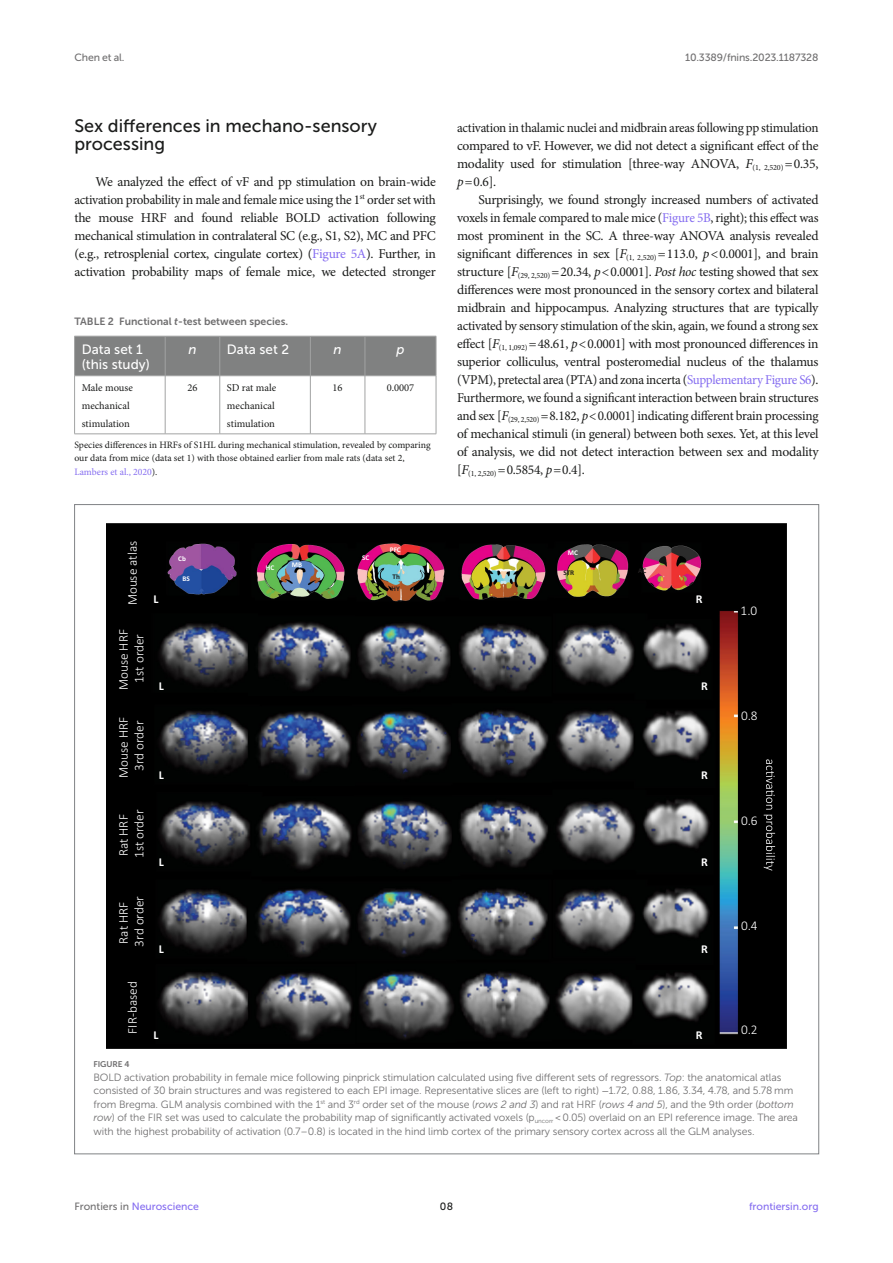
<style>
.page{position:relative;width:893px;height:1263px;background:#fff}
.page>*{position:absolute;margin:0;border:0;box-sizing:border-box;transform-origin:0 0}
.HEAD_2{font:18px/18px "Museo Sans 500";color:#1b1c1b}
.TEXT{font:13.5px/18px "Minion Pro";letter-spacing:-.02em;color:#1b1c1b;text-align:justify}
.TEXT_FLUSH{font:13.5px/18px "Minion Pro";letter-spacing:-.02em;color:#1b1c1b;text-align:justify}
.TB_CH{font:13.5px/15px "Museo Sans 500";color:#fff}
.TB_CH-2{font:italic 13.5px "Museo Sans 500";color:#fff}
.t1{font:300 13.35px/15.9px "Calibri";color:#fff;text-align:center}
.t2{font:700 12px "Calibri";color:#fff}
.FIG_LEG{font:10.5px/13.5px "Museo Sans 300";letter-spacing:-.01em;color:#706f70}
.TB_TX{font:10.5px/18px "Minion Pro";color:#1b1c1b}
.t3{font:10.5px "Museo Sans 500";color:#856df0}
.TT{font:10.5px "Museo Sans 700";color:#706f70}
.t4{font:10.5px "Museo Sans 500";letter-spacing:-.015em;color:#706f70}
.t5{font:10.5px "Museo Sans 500";color:#1b1c1b}
.TFN{font:9.75px/13.5px "Minion Pro";color:#1b1c1b}
.FIG_HD{font:8.25px "Museo Sans 700";letter-spacing:-.01em;color:#706f70}
.t6{font:700 7.2px "Calibri";color:#fff}
.t7{font:700 7.2px/12.1px "Calibri";color:#231f20}
.s1{color:#856df0}
.s2{font-style:italic}
.s3{font-family:"STIX General"}
.s4{color:#706f70}
</style>
<div class="page">
<div style="left:75px;top:337px;width:361px;height:38px;background:#808181"></div>
<hr style="left:165px;top:336px;width:55px;height:1px;background:#a2a3a3">
<hr style="left:165px;top:375px;width:55px;height:1px;background:#a2a3a3">
<hr style="left:220px;top:336px;width:90px;height:1px;background:#a2a3a3">
<hr style="left:219px;top:336px;width:1px;height:40px;background:#a2a3a3">
<hr style="left:220px;top:375px;width:90px;height:1px;background:#a2a3a3">
<hr style="left:310px;top:336px;width:55px;height:1px;background:#a2a3a3">
<hr style="left:310px;top:336px;width:1px;height:40px;background:#a2a3a3">
<hr style="left:310px;top:375px;width:55px;height:1px;background:#a2a3a3">
<hr style="left:365px;top:336px;width:71px;height:1px;background:#a2a3a3">
<hr style="left:365px;top:336px;width:1px;height:40px;background:#a2a3a3">
<hr style="left:436px;top:336px;width:1px;height:40px;background:#a2a3a3">
<hr style="left:365px;top:375px;width:71px;height:1px;background:#a2a3a3">
<hr style="left:74px;top:336px;width:91px;height:1px;background:#a2a3a3">
<hr style="left:74px;top:336px;width:1px;height:40px;background:#a2a3a3">
<hr style="left:165px;top:336px;width:1px;height:40px;background:#a2a3a3">
<hr style="left:74px;top:375px;width:91px;height:1px;background:#a2a3a3">
<hr style="left:165px;top:434px;width:55px;height:1px;background:#a2a3a3">
<hr style="left:219px;top:376px;width:1px;height:58px;background:#a2a3a3">
<hr style="left:220px;top:434px;width:90px;height:1px;background:#a2a3a3">
<hr style="left:310px;top:376px;width:1px;height:58px;background:#a2a3a3">
<hr style="left:310px;top:434px;width:55px;height:1px;background:#a2a3a3">
<hr style="left:365px;top:376px;width:1px;height:58px;background:#a2a3a3">
<hr style="left:436px;top:376px;width:1px;height:58px;background:#a2a3a3">
<hr style="left:365px;top:434px;width:71px;height:1px;background:#a2a3a3">
<hr style="left:74px;top:376px;width:1px;height:58px;background:#a2a3a3">
<hr style="left:165px;top:376px;width:1px;height:58px;background:#a2a3a3">
<hr style="left:74px;top:434px;width:91px;height:1px;background:#a2a3a3">
<img style="left:106px;top:523px;width:681px;height:525px">
<svg style="left:764px;top:759px;width:11px;height:111px"></svg>
<p class="t4" style="left:74px;top:51px;width:52px">Chen et al.</p>
<p class="t4" style="left:685px;top:51px;width:135px">10.3389/fnins.2023.1187328</p>
<p class="HEAD_2" style="left:74px;top:117px;width:304px">Sex differences in mechano-sensory processing</p>
<p class="TEXT_FLUSH" style="left:74px;top:173px;width:363px;text-indent:21px">We analyzed the effect of vF and pp stimulation on brain-wide activation probability in male and female mice using the 1<sup>st</sup> order set with the mouse HRF and found reliable BOLD activation following mechanical stimulation in contralateral SC (e.g., S1, S2), MC and PFC (e.g., retrosplenial cortex, cingulate cortex) (<span class="s1">Figure 5A</span>). Further, in activation probability maps of female mice, we detected stronger</p>
<p class="TT" style="left:74px;top:316px;width:215px">TABLE 2 Functional <span class="s2">t</span>-test between species.</p>
<p class="TB_CH" style="left:82px;top:341px;width:69px">Data set 1 (this study)</p>
<p class="TB_CH-2" style="left:188px;top:341px;width:10px">n</p>
<p class="TB_CH" style="left:227px;top:341px;width:64px">Data set 2</p>
<p class="TB_CH-2" style="left:334px;top:341px;width:10px">n</p>
<p class="TB_CH-2" style="left:396px;top:341px;width:10px">p</p>
<p class="TB_TX" style="left:82px;top:378px;width:53px">Male mouse mechanical stimulation</p>
<p class="TB_TX" style="left:187px;top:378px;width:12px">26</p>
<p class="TB_TX" style="left:227px;top:378px;width:51px">SD rat male mechanical stimulation</p>
<p class="TB_TX" style="left:333px;top:378px;width:12px">16</p>
<p class="TB_TX" style="left:387px;top:378px;width:29px">0.0007</p>
<p class="TFN" style="left:74px;top:438px;width:358px">Species differences in HRFs of S1HL during mechanical stimulation, revealed by comparing our data from mice (data set 1) with those obtained earlier from male rats (data set 2,<br><span class="s1">Lambers et al., 2020</span>).</p>
<p class="TEXT_FLUSH" style="left:457px;top:119px;width:363px">activation in thalamic nuclei and midbrain areas following pp stimulation compared to vF. However, we did not detect a significant effect of the modality used for stimulation [three-way ANOVA, <span class="s2">F</span><sub>(1,</sub> <sub>2,520)</sub> =0.35, <span class="s2">p</span>=0.6].</p>
<p class="TEXT" style="left:457px;top:191px;width:363px;text-indent:21px">Surprisingly, we found strongly increased numbers of activated voxels in female compared to male mice (<span class="s1">Figure 5B</span>, right); this effect was most prominent in the SC. A three-way ANOVA analysis revealed significant differences in sex [<span class="s2">F</span><sub>(1,</sub> <sub>2,520)</sub> =113.0, <span class="s2">p</span>&lt;0.0001], and brain structure [<span class="s2">F</span><sub>(29,</sub> <sub>2,520)</sub> =20.34, <span class="s2">p</span>&lt;0.0001]. <span class="s2">Post hoc</span> testing showed that sex differences were most pronounced in the sensory cortex and bilateral midbrain and hippocampus. Analyzing structures that are typically activated by sensory stimulation of the skin, again, we found a strong sex effect [<span class="s2">F</span><sub>(1,</sub> <sub>1,092)</sub> =48.61, <span class="s2">p</span>&lt;0.0001] with most pronounced differences in superior colliculus, ventral posteromedial nucleus of the thalamus (VPM), pretectal area (PTA) and zona incerta (<span class="s1">Supplementary Figure S6</span>).<br>Furthermore, we found a significant interaction between brain structures and sex [<span class="s2">F</span><sub>(29,</sub> <sub>2,520)</sub> =8.182, <span class="s2">p</span>&lt;0.0001] indicating different brain processing of mechanical stimuli (in general) between both sexes. Yet, at this level of analysis, we did not detect interaction between sex and modality [<span class="s2">F</span><sub>(1,</sub> <sub>2,520)</sub> =0.5854, <span class="s2">p</span>=0.4].</p>
<p class="t1" style="left:124px;top:605px;width:66px;rotate:-90deg">Mouse atlas</p>
<p class="t1" style="left:115px;top:690px;width:63px;rotate:-90deg">Mouse HRF<br>1st order</p>
<p class="t1" style="left:115px;top:778px;width:63px;rotate:-90deg">Mouse HRF<br>3rd order</p>
<p class="t1" style="left:115px;top:858px;width:50px;text-align:left;rotate:-90deg">Rat HRF<br>1st order</p>
<p class="t1" style="left:115px;top:946px;width:52px;text-align:left;rotate:-90deg">Rat HRF<br>3rd order</p>
<p class="t6" style="left:178px;top:554px;width:9px">Cb</p>
<p class="t6" style="left:183px;top:574px;width:9px">BS</p>
<p class="t6" style="left:266px;top:563px;width:10px">HC</p>
<p class="t6" style="left:292px;top:560px;width:12px">MB</p>
<p class="t6" style="left:362px;top:553px;width:9px">SC</p>
<p class="t6" style="left:390px;top:545px;width:12px">PFC</p>
<p class="t7" style="left:391px;top:571px;width:10px">Th<br>HY</p>
<p class="t6" style="left:568px;top:548px;width:12px">MC</p>
<p class="t7" style="left:563px;top:567px;width:12px">STR</p>
<p class="t7" style="left:638px;top:565px;width:10px">AC</p>
<p class="t2" style="left:153px;top:591px;width:7px">L</p>
<p class="t2" style="left:696px;top:591px;width:8px">R</p>
<p class="t2" style="left:159px;top:678px;width:7px">L</p>
<p class="t2" style="left:701px;top:678px;width:8px">R</p>
<p class="t2" style="left:159px;top:767px;width:7px">L</p>
<p class="t2" style="left:701px;top:767px;width:8px">R</p>
<p class="t2" style="left:159px;top:854px;width:7px">L</p>
<p class="t2" style="left:701px;top:854px;width:8px">R</p>
<p class="t2" style="left:159px;top:941px;width:7px">L</p>
<p class="t2" style="left:701px;top:941px;width:8px">R</p>
<p class="t1" style="left:124px;top:1034px;width:54px;rotate:-90deg">FIR-based</p>
<p class="t2" style="left:153px;top:1028px;width:7px">L</p>
<p class="t2" style="left:696px;top:1028px;width:8px">R</p>
<p class="t1" style="left:741px;top:603px;width:18px">1.0</p>
<p class="t1" style="left:741px;top:708px;width:18px">0.8</p>
<p class="t1" style="left:741px;top:812px;width:18px">0.6</p>
<p class="t1" style="left:741px;top:917px;width:18px">0.4</p>
<p class="t1" style="left:741px;top:1022px;width:18px">0.2</p>
<p class="FIG_HD" style="left:94px;top:1059px;width:37px">FIGURE 4</p>
<p class="FIG_LEG" style="left:94px;top:1070px;width:706px">BOLD activation probability in female mice following pinprick stimulation calculated using five different sets of regressors. <span class="s2">Top</span>: the anatomical atlas consisted of 30 brain structures and was registered to each EPI image. Representative slices are (left to right) <span class="s3">−</span>1.72, 0.88, 1.86, 3.34, 4.78, and 5.78 mm from Bregma. GLM analysis combined with the 1<sup>st</sup> and 3<sup>rd</sup> order set of the mouse (<span class="s2">rows 2 and 3</span>) and rat HRF (<span class="s2">rows 4 and 5</span>), and the 9th order (<span class="s2">bottom row</span>) of the FIR set was used to calculate the probability map of significantly activated voxels (p<sub>uncorr</sub> &lt; 0.05) overlaid on an EPI reference image. The area with the highest probability of activation (0.7–0.8) is located in the hind limb cortex of the primary sensory cortex across all the GLM analyses.</p>
<p class="t3" style="left:74px;top:1200px;width:126px"><span class="s4">Frontiers in</span> Neuroscience</p>
<p class="t5" style="left:440px;top:1200px;width:15px">08</p>
<p class="t3" style="left:749px;top:1200px;width:71px">frontiersin.org</p>
</div>
